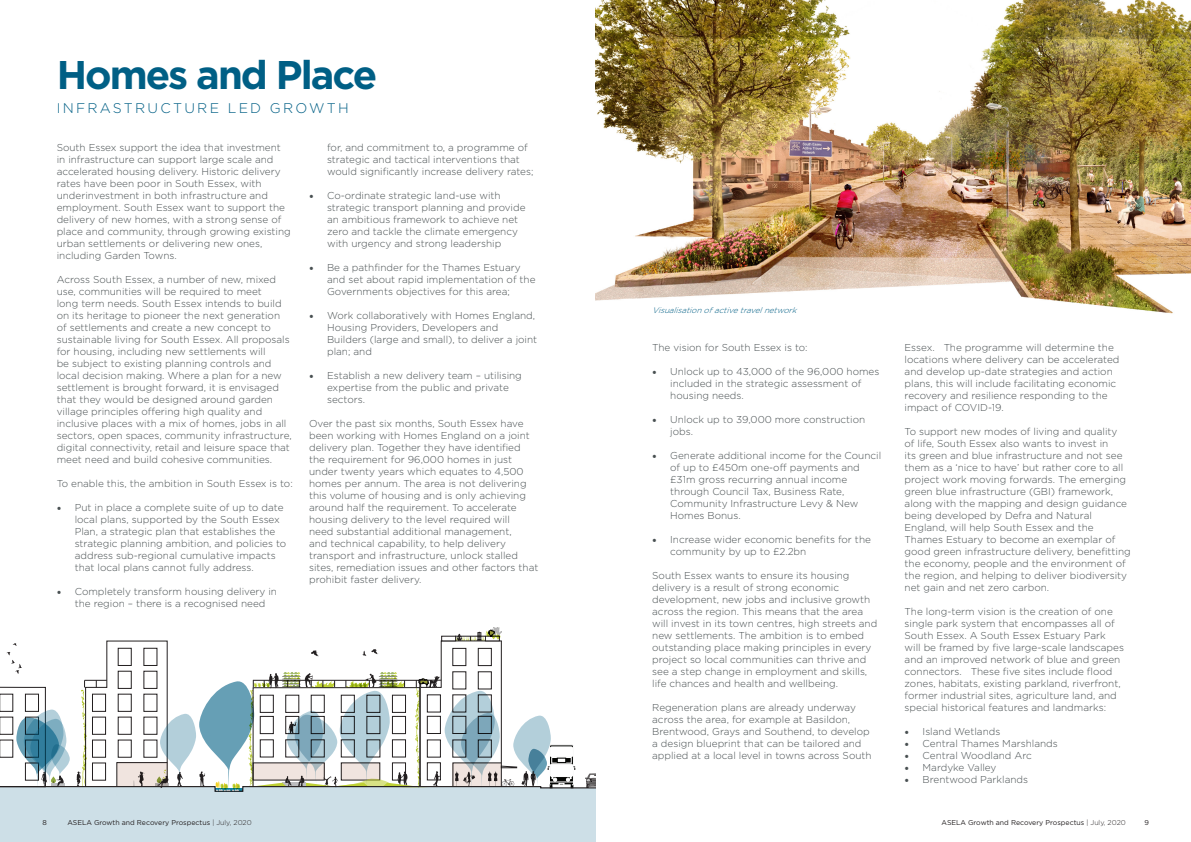
<style>
.page{position:relative;width:1191px;height:842px;background:#fff}
.page>*{position:absolute;margin:0;border:0;box-sizing:border-box;transform-origin:0 0}
.t1{font:700 40px "Gotham";letter-spacing:-.05em;color:#005f85}
.t2{font:300 14px "Gotham";letter-spacing:.16em;color:#005f85}
.t3{font:300 10px/12px "Gotham";color:#484f51}
.t4{font:italic 300 8px "Gotham";color:#005f85}
.t5{font:7px "Gotham";color:#231f20}
.s1{font-family:"Minion Pro";font-weight:400;font-size:12px}
.s2{font-weight:300}
</style>
<div class="page">
<svg style="left:0;top:627px;width:596px;height:215px"></svg>
<img style="left:595px;top:0;width:596px;height:314px">
<p class="t1" style="left:57px;top:48px;width:322px">Homes and Place</p>
<p class="t2" style="left:57px;top:99px;width:293px">INFRASTRUCTURE LED GROWTH</p>
<p class="t3" style="left:57px;top:141px;width:236px">South Essex support the idea that investment in infrastructure can support large scale and accelerated housing delivery. Historic delivery rates have been poor in South Essex, with underinvestment in both infrastructure and employment. South Essex want to support the delivery of new homes, with a strong sense of place and community, through growing existing urban settlements or delivering new ones, including Garden Towns.</p>
<p class="t3" style="left:57px;top:273px;width:236px">Across South Essex, a number of new, mixed use, communities will be required to meet<br>long term needs. South Essex intends to build on its heritage to pioneer the next generation of settlements and create a new concept to sustainable living for South Essex. All proposals for housing, including new settlements will<br>be subject to existing planning controls and local decision making. Where a plan for a new settlement is brought forward, it is envisaged that they would be designed around garden village principles offering high quality and inclusive places with a mix of homes, jobs in all sectors, open spaces, community infrastructure, digital connectivity, retail and leisure space that meet need and build cohesive communities.</p>
<p class="t3" style="left:57px;top:477px;width:237px">To enable this, the ambition in South Essex is to:</p>
<p class="t3" style="left:75px;top:501px;width:213px;text-indent:-18px"><span class="s1">•</span> Put in place a complete suite of up to date local plans, supported by the South Essex Plan, a strategic plan that establishes the strategic planning ambition, and policies to address sub-regional cumulative impacts that local plans cannot fully address.</p>
<p class="t3" style="left:75px;top:585px;width:204px;text-indent:-18px"><span class="s1">•</span> Completely transform housing delivery in the region – there is a recognised need</p>
<p class="t3" style="left:327px;top:141px;width:208px">for, and commitment to, a programme of strategic and tactical interventions that would significantly increase delivery rates;</p>
<p class="t3" style="left:327px;top:189px;width:200px;text-indent:-18px"><span class="s1">•</span> Co-ordinate strategic land-use with strategic transport planning and provide an ambitious framework to achieve net zero and tackle the climate emergency with urgency and strong leadership</p>
<p class="t3" style="left:327px;top:261px;width:210px;text-indent:-18px"><span class="s1">•</span> Be a pathfinder for the Thames Estuary and set about rapid implementation of the<br>Governments objectives for this area;</p>
<p class="t3" style="left:327px;top:309px;width:212px;text-indent:-18px"><span class="s1">•</span> Work collaboratively with Homes England, Housing Providers, Developers and Builders (large and small), to deliver a joint plan; and</p>
<p class="t3" style="left:327px;top:369px;width:196px;text-indent:-18px"><span class="s1">•</span> Establish a new delivery team – utilising expertise from the public and private sectors.</p>
<p class="t3" style="left:309px;top:417px;width:231px">Over the past six months, South Essex have been working with Homes England on a joint delivery plan. Together they have identified the requirement for 96,000 homes in just under twenty years which equates to 4,500 homes per annum. The area is not delivering this volume of housing and is only achieving around half the requirement. To accelerate housing delivery to the level required will<br>need substantial additional management,<br>and technical capability, to help delivery transport and infrastructure, unlock stalled sites, remediation issues and other factors that prohibit faster delivery.</p>
<p class="t4" style="left:652px;top:305px;width:149px">Visualisationofactivetravelnetwork</p>
<p class="t3" style="left:652px;top:341px;width:157px">The vision for South Essex is to:</p>
<p class="t3" style="left:670px;top:365px;width:211px;text-indent:-18px"><span class="s1">•</span> Unlock up to 43,000 of the 96,000 homes included in the strategic assessment of housing needs.</p>
<p class="t3" style="left:670px;top:413px;width:196px;text-indent:-18px"><span class="s1">•</span> Unlock up to 39,000 more construction jobs.</p>
<p class="t3" style="left:670px;top:449px;width:212px;text-indent:-18px"><span class="s1">•</span> Generate additional income for the Council of up to £450m one-off payments and £31m gross recurring annual income through Council Tax, Business Rate, Community Infrastructure Levy &amp; New Homes Bonus.</p>
<p class="t3" style="left:670px;top:533px;width:202px;text-indent:-18px"><span class="s1">•</span> Increase wider economic benefits for the community by up to £2.2bn</p>
<p class="t3" style="left:652px;top:569px;width:227px">South Essex wants to ensure its housing delivery is a result of strong economic development, new jobs and inclusive growth across the region. This means that the area will invest in its town centres, high streets and new settlements. The ambition is to embed outstanding place making principles in every project so local communities can thrive and see a step change in employment and skills, life chances and health and wellbeing.</p>
<p class="t3" style="left:652px;top:701px;width:221px">Regeneration plans are already underway across the area, for example at Basildon, Brentwood, Grays and Southend, to develop a design blueprint that can be tailored and applied at a local level in towns across South</p>
<p class="t3" style="left:904px;top:341px;width:216px">Essex. The programme will determine the locations where delivery can be accelerated and develop up-date strategies and action plans, this will include facilitating economic recovery and resilience responding to the impact of COVID-19.</p>
<p class="t3" style="left:904px;top:425px;width:228px">To support new modes of living and quality<br>of life, South Essex also wants to invest in<br>its green and blue infrastructure and not see them as a ‘nice to have’ but rather core to all project work moving forwards. The emerging green blue infrastructure (GBI) framework, along with the mapping and design guidance being developed by Defra and Natural England, will help South Essex and the Thames Estuary to become an exemplar of good green infrastructure delivery, benefitting the economy, people and the environment of the region, and helping to deliver biodiversity net gain and net zero carbon.</p>
<p class="t3" style="left:904px;top:605px;width:221px">The long-term vision is the creation of one single park system that encompasses all of South Essex. A South Essex Estuary Park will be framed by five large-scale landscapes and an improved network of blue and green connectors. These five sites include flood zones, habitats, existing parkland, riverfront, former industrial sites, agriculture land, and special historical features and landmarks:</p>
<p class="t3" style="left:904px;top:725px;width:97px"><span class="s1">•</span> Island Wetlands</p>
<p class="t3" style="left:904px;top:737px;width:155px"><span class="s1">•</span> Central Thames Marshlands</p>
<p class="t3" style="left:904px;top:749px;width:129px"><span class="s1">•</span> Central Woodland Arc</p>
<p class="t3" style="left:904px;top:761px;width:93px"><span class="s1">•</span> Mardyke Valley</p>
<p class="t3" style="left:904px;top:773px;width:125px"><span class="s1">•</span> Brentwood Parklands</p>
<p class="t5" style="left:43px;top:818px;width:6px">8</p>
<p class="t5" style="left:67px;top:818px;width:186px">ASELA Growth and Recovery Prospectus <span class="s2">| July, 2020</span></p>
<p class="t5" style="left:941px;top:818px;width:186px">ASELA Growth and Recovery Prospectus <span class="s2">| July, 2020</span></p>
<p class="t5" style="left:1144px;top:818px;width:6px">9</p>
</div>
